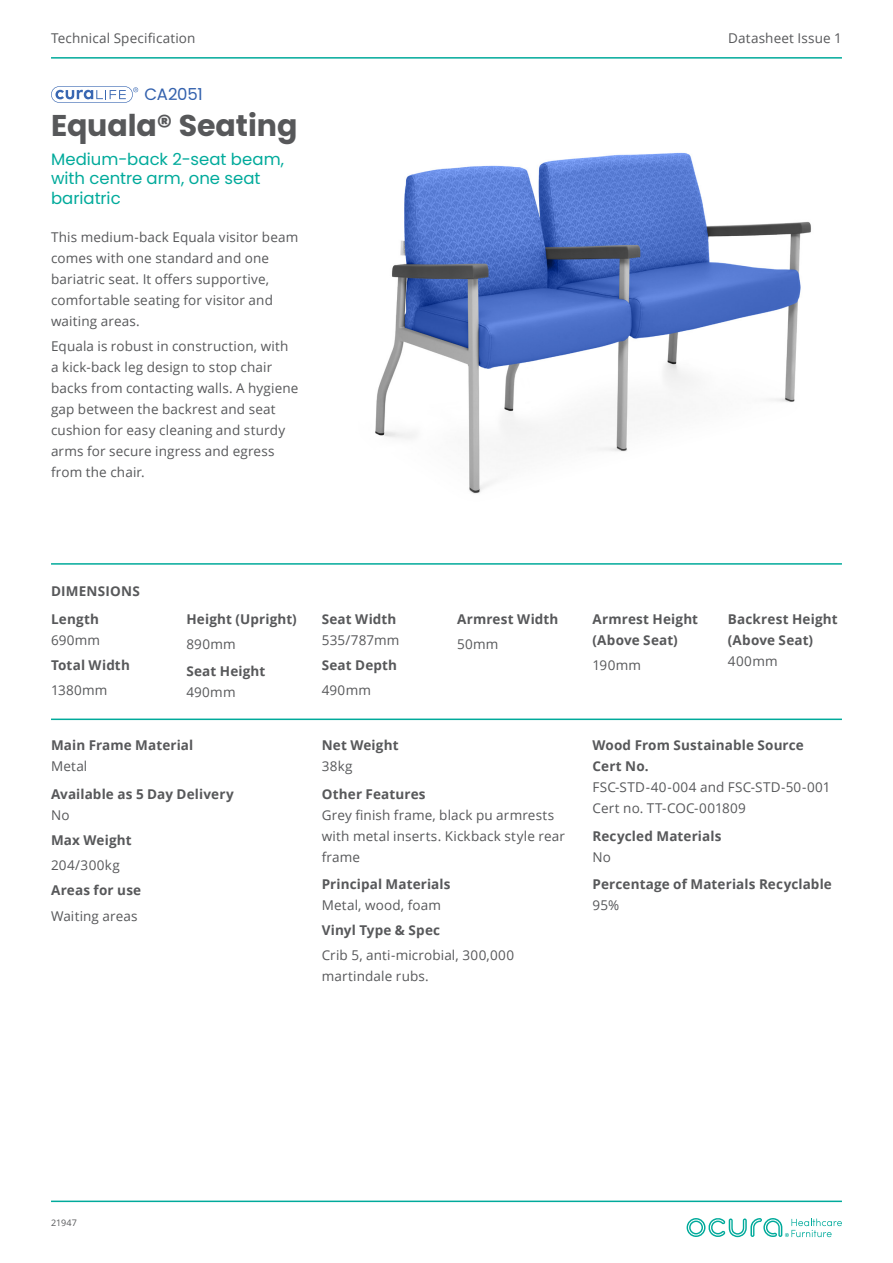
<style>
.page{position:relative;width:893px;height:1263px;background:#fff}
.page>*{position:absolute;margin:0;border:0;box-sizing:border-box;transform-origin:0 0}
.Heading_1{font:700 30px "Poppins";color:#57585a}
.Heading_2{font:16.5px/19.8px "Poppins";color:#00aa9b}
.Product_Code{font:16.5px "Poppins";letter-spacing:-.01em;color:#3361ad}
.Body_Copy{font:13.5px/21px "Open Sans";letter-spacing:.01em;color:#57585a}
.Sub_Header{font:700 13.5px/21px "Open Sans";letter-spacing:.01em;color:#57585a}
.Body_Copy-2{font:700 13.5px/21px "Open Sans";letter-spacing:.01em;color:#57585a}
.Header_3{font:700 13.5px "Open Sans";letter-spacing:.015em;color:#57585a}
.Body_Copy-3{font:13.5px "Open Sans";letter-spacing:.03em;color:#57585a}
.Body_Copy-4{font:9px "Open Sans";letter-spacing:.005em;color:#57585a}
</style>
<div class="page">
<img style="left:375px;top:152px;width:436px;height:342px">
<hr style="left:51px;top:1200px;width:791px;height:2px;background:#00aa9b">
<hr style="left:51px;top:57px;width:791px;height:2px;background:#00aa9b">
<svg style="left:687px;top:1218px;width:155px;height:19px"></svg>
<hr style="left:51px;top:563px;width:791px;height:2px;background:#00aa9b">
<hr style="left:51px;top:718px;width:791px;height:2px;background:#00aa9b">
<svg style="left:51px;top:86px;width:87px;height:17px"></svg>
<p class="Body_Copy" style="left:51px;top:27px;width:146px">Technical Specification</p>
<p class="Body_Copy" style="left:728px;top:27px;width:115px">Datasheet Issue 1</p>
<p class="Product_Code" style="left:145px;top:85px;width:60px">CA2051</p>
<p class="Heading_1" style="left:51px;top:108px;width:248px">Equala® Seating</p>
<p class="Heading_2" style="left:51px;top:149px;width:235px">Medium-back 2-seat beam, with centre arm, one seat bariatric</p>
<p class="Body_Copy" style="left:51px;top:226px;width:249px">This medium-back Equala visitor beam comes with one standard and one bariatric seat. It offers supportive, comfortable seating for visitor and waiting areas.</p>
<p class="Body_Copy" style="left:51px;top:336px;width:249px">Equala is robust in construction, with a kick-back leg design to stop chair backs from contacting walls. A hygiene gap between the backrest and seat cushion for easy cleaning and sturdy arms for secure ingress and egress from the chair.</p>
<p class="Header_3" style="left:51px;top:582px;width:90px">DIMENSIONS</p>
<p class="Sub_Header" style="left:51px;top:608px;width:50px">Length</p>
<p class="Body_Copy" style="left:51px;top:629px;width:51px">690mm</p>
<p class="Body_Copy-2" style="left:51px;top:654px;width:80px">Total Width</p>
<p class="Body_Copy" style="left:51px;top:679px;width:58px">1380mm</p>
<p class="Body_Copy-2" style="left:186px;top:608px;width:112px">Height (Upright)</p>
<p class="Body_Copy" style="left:186px;top:633px;width:51px">890mm</p>
<p class="Sub_Header" style="left:186px;top:660px;width:81px">Seat Height</p>
<p class="Body_Copy" style="left:186px;top:681px;width:51px">490mm</p>
<p class="Sub_Header" style="left:51px;top:734px;width:144px">Main Frame Material</p>
<p class="Body_Copy" style="left:51px;top:755px;width:38px">Metal</p>
<p class="Sub_Header" style="left:51px;top:783px;width:184px">Available as 5 Day Delivery</p>
<p class="Body_Copy" style="left:51px;top:804px;width:20px">No</p>
<p class="Body_Copy-2" style="left:51px;top:829px;width:82px">Max Weight</p>
<p class="Body_Copy-3" style="left:51px;top:856px;width:70px">204/300kg</p>
<p class="Body_Copy-2" style="left:51px;top:879px;width:92px">Areas for use</p>
<p class="Body_Copy" style="left:51px;top:905px;width:88px">Waiting areas</p>
<p class="Sub_Header" style="left:322px;top:608px;width:76px">Seat Width</p>
<p class="Body_Copy" style="left:322px;top:629px;width:79px">535/787mm</p>
<p class="Body_Copy-2" style="left:322px;top:654px;width:77px">Seat Depth</p>
<p class="Body_Copy" style="left:322px;top:679px;width:51px">490mm</p>
<p class="Body_Copy-2" style="left:457px;top:608px;width:103px">Armrest Width</p>
<p class="Body_Copy" style="left:457px;top:633px;width:43px">50mm</p>
<p class="Sub_Header" style="left:322px;top:734px;width:78px">Net Weight</p>
<p class="Body_Copy" style="left:322px;top:755px;width:32px">38kg</p>
<p class="Sub_Header" style="left:322px;top:783px;width:105px">Other Features</p>
<p class="Body_Copy" style="left:322px;top:804px;width:245px">Grey finish frame, black pu armrests with metal inserts. Kickback style rear frame</p>
<p class="Sub_Header" style="left:322px;top:873px;width:130px">Principal Materials</p>
<p class="Body_Copy" style="left:322px;top:894px;width:121px">Metal, wood, foam</p>
<p class="Body_Copy-2" style="left:322px;top:919px;width:120px">Vinyl Type &amp; Spec</p>
<p class="Body_Copy" style="left:322px;top:945px;width:194px">Crib 5, anti-microbial, 300,000 martindale rubs.</p>
<p class="Body_Copy-2" style="left:592px;top:608px;width:107px">Armrest Height (Above Seat)</p>
<p class="Body_Copy" style="left:592px;top:654px;width:50px">190mm</p>
<p class="Sub_Header" style="left:728px;top:608px;width:111px">Backrest Height (Above Seat)</p>
<p class="Body_Copy" style="left:728px;top:650px;width:51px">400mm</p>
<p class="Sub_Header" style="left:592px;top:734px;width:213px">Wood From Sustainable Source<br>Cert No.</p>
<p class="Body_Copy" style="left:592px;top:776px;width:240px">FSC-STD-40-004 and FSC-STD-50-001<br>Cert no. TT-COC-001809</p>
<p class="Sub_Header" style="left:592px;top:825px;width:130px">Recycled Materials</p>
<p class="Body_Copy" style="left:592px;top:846px;width:20px">No</p>
<p class="Sub_Header" style="left:592px;top:873px;width:241px">Percentage of Materials Recyclable</p>
<p class="Body_Copy" style="left:592px;top:894px;width:28px">95%</p>
<p class="Body_Copy-4" style="left:51px;top:1216px;width:28px">21947</p>
</div>
